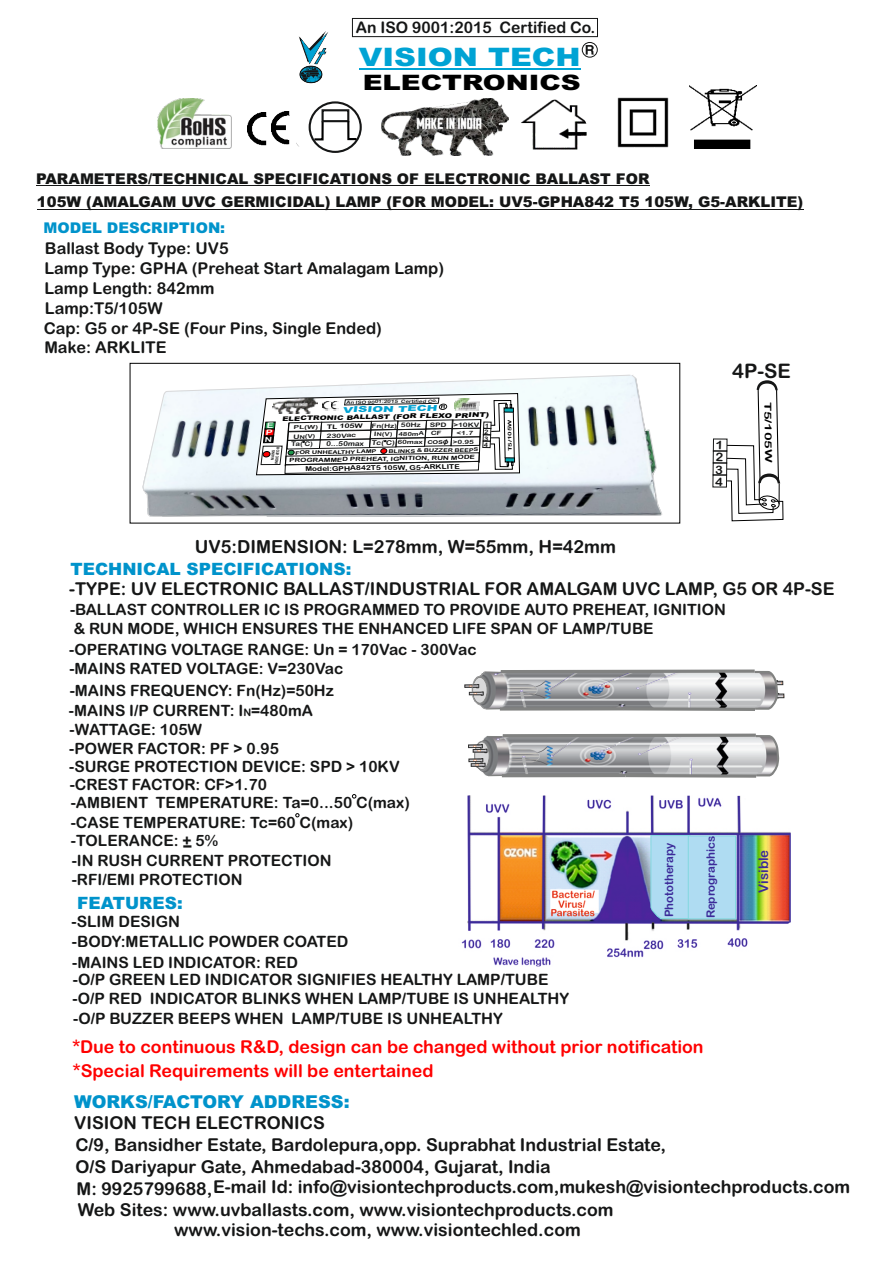
<style>
.page{position:relative;width:893px;height:1263px;background:#fff}
.page>*{position:absolute;margin:0;border:0;box-sizing:border-box;transform-origin:0 0}
.t1{font:900 25.5px "Arial";color:#00a3d4;scale:1.19 1}
.t2{font:25.35px "Arial";color:#151616;scale:1.19 1}
.t3{font:900 21.3px "Arial";color:#000;scale:1.29 1}
.t4{font:20.1px "Arial Rounded MT Bold";color:#151616}
.t5{font:18px "Arial Rounded MT Bold";color:#151616}
.t6{font:17.7px/21.3px "Arial Rounded MT Bold";color:#151616}
.t7{font:17.7px/24.5px "Arial Rounded MT Bold";color:#f00}
.t8{font:900 17.7px "Arial";color:#0093cb}
.t9{font:900 16.95px "Arial";color:#0093cb}
.t10{font:16.2px/20px "Arial Rounded MT Bold";color:#151616}
.t11{font:15.9px "Arial Rounded MT Bold";color:#151616}
.t12{font:15.6px/20.5px "Arial Rounded MT Bold";color:#151616}
.t13{font:900 14.85px/23.5px "Arial";color:#151616}
.t14{font:900 14.85px "Arial";color:#0093cb}
.t15{font:13.2px "Arial Rounded MT Bold";color:#3c2b99}
.t16{font:11.85px/12px "Arial Rounded MT Bold";color:#151616;text-align:justify;scale:1.09 1}
.t17{font:11.7px "Arial Rounded MT Bold";color:#3c2b99}
.t18{font:11.55px "Arial Rounded MT Bold";letter-spacing:-.005em;color:#3c2b99}
.t19{font:9.6px "Arial Rounded MT Bold";color:#000;scale:1.51 1}
.t20{font:italic 900 8.1px "Arial";color:#00a3d4;scale:1.58 1}
.t21{font:6.75px "Arial Rounded MT Bold";color:#151616;scale:1.18 1}
.t22{font:6.6px "Arial Rounded MT Bold";color:#000;scale:1.23 1}
.t23{font:6.6px "Arial Rounded MT Bold";color:#151616;scale:1.22 1}
.t24{font:6.45px "Arial Rounded MT Bold";color:#151616;scale:1.18 1}
.t25{font:italic 900 6.3px "Arial";color:#000;scale:1.36 1}
.t26{font:6.3px/6.4px "Arial Rounded MT Bold";color:#151616;text-align:justify;scale:1.11 1}
.t27{font:6.15px "Arial Rounded MT Bold";color:#151616;scale:1.31 1}
.t28{font:6.15px "Arial Rounded MT Bold";color:#000;scale:1.38 1}
.t29{font:6px "Arial Rounded MT Bold";color:#151616;scale:1.31 1}
.t30{font:6px "Arial Rounded MT Bold";color:#151616;scale:1.36 1}
.t31{font:5.7px "Arial Rounded MT Bold";color:#000;scale:1.36 1}
.t32{font:5.7px "Arial Rounded MT Bold";color:#151616;scale:1.36 1}
.t33{font:5.55px "Arial Rounded MT Bold";color:#151616;scale:1.36 1}
.t34{font:5.4px "Arial Rounded MT Bold";color:#151616;scale:1.54 1}
.t35{font:5.1px "Arial Rounded MT Bold";color:#000;scale:1.36 1}
.t36{font:4.95px "Arial Rounded MT Bold";color:#000;scale:1.52 1}
.t37{font:italic 4.5px "Arial Rounded MT Bold";color:#151616;scale:1.31 1}
.t38{font:4.05px/4.3px "Arial Rounded MT Bold";color:#151616;text-align:center;scale:.78 1}
.s1{font-size:6.6px}
.s2{font-size:6.15px}
.s3{font-size:6px}
.s4{font-size:5.1px}
.s5{font-size:5.4px}
.s6{font-size:5.25px}
.s7{font-size:7.8px}
.s8{font-size:10.35px}
</style>
<div class="page">
<img style="left:158px;top:99px;width:73px;height:49px">
<img style="left:248px;top:112px;width:18px;height:34px">
<img style="left:272px;top:112px;width:18px;height:32px">
<img style="left:521px;top:99px;width:66px;height:51px">
<img style="left:689px;top:85px;width:67px;height:63px">
<img style="left:617px;top:97px;width:52px;height:51px">
<svg style="left:310px;top:119px;width:15px;height:23px"></svg>
<div style="left:309px;top:101px;width:53px;height:52px;border:2px solid #151616;border-radius:50%"></div>
<div style="left:321px;top:109px;width:28px;height:13px;border:2px solid #151616"></div>
<svg style="left:346px;top:119px;width:13px;height:22px"></svg>
<img style="left:382px;top:98px;width:127px;height:58px">
<div style="left:582px;top:42px;width:16px;height:16px;border:1px solid #151616;border-radius:50%"></div>
<svg style="left:586px;top:45px;width:8px;height:10px"></svg>
<hr style="left:359px;top:68px;width:222px;height:1px;background:#00a3d4">
<div style="left:352px;top:18px;width:246px;height:19px;border:1px solid #151616"></div>
<svg style="left:295px;top:813px;width:4px;height:4px"></svg>
<svg style="left:352px;top:794px;width:4px;height:4px"></svg>
<svg style="left:143px;top:375px;width:519px;height:141px"></svg>
<div style="left:130px;top:363px;width:550px;height:160px;border:1px solid #000"></div>
<div style="left:713px;top:439px;width:14px;height:12px;border:1px solid #151616"></div>
<div style="left:713px;top:450px;width:14px;height:13px;border:1px solid #151616"></div>
<div style="left:713px;top:462px;width:14px;height:13px;border:1px solid #151616"></div>
<div style="left:712px;top:474px;width:15px;height:13px;border:1px solid #151616"></div>
<svg style="left:726px;top:380px;width:58px;height:142px"></svg>
<hr style="left:36px;top:185px;width:614px;height:1px;background:#151616">
<hr style="left:37px;top:209px;width:766px;height:1px;background:#151616">
<svg style="left:468px;top:733px;width:312px;height:45px;background:#afb0b2"></svg>
<img style="left:461px;top:795px;width:330px;height:172px">
<svg style="left:650px;top:835px;width:86px;height:85px;background:#abd9ef"></svg>
<svg style="left:464px;top:669px;width:321px;height:42px;background:#b0b1b3"></svg>
<svg style="left:298px;top:31px;width:30px;height:52px"></svg>
<svg style="left:256px;top:393px;width:264px;height:83px"></svg>
<p class="t11" style="left:356px;top:22px;width:241px">An ISO 9001:2015 Certified Co.</p>
<h1 class="t1" style="left:359px;top:48px;width:188px">VISION TECH</h1>
<h3 class="t3" style="left:363px;top:74px;width:171px">ELECTRONICS</h3>
<p class="t13" style="left:36px;top:168px;width:769px">PARAMETERS/TECHNICAL SPECIFICATIONS OF ELECTRONIC BALLAST FOR<br>105W (AMALGAM UVC GERMICIDAL) LAMP (FOR MODEL: UV5-GPHA842 T5 105W, G5-ARKLITE)</p>
<p class="t14" style="left:44px;top:222px;width:183px">MODEL DESCRIPTION:</p>
<p class="t10" style="left:45px;top:240px;width:185px">Ballast Body Type: UV5</p>
<p class="t10" style="left:44px;top:260px;width:401px">Lamp Type: GPHA (Preheat Start Amalagam Lamp)<br>Lamp Length: 842mm</p>
<p class="t10" style="left:44px;top:319px;width:340px">Cap: G5 or 4P-SE (Four Pins, Single Ended)</p>
<p class="t10" style="left:45px;top:299px;width:119px">Lamp:T5/105W</p>
<p class="t10" style="left:44px;top:339px;width:124px">Make: ARKLITE</p>
<p class="t37" style="left:346px;top:401px;width:71px;rotate:-1deg">An ISO 9001:2015 Certified Co.</p>
<p class="t23" style="left:372px;top:440px;width:21px">Tc( C)</p>
<p class="t20" style="left:343px;top:407px;width:61px;rotate:-1deg">VISION TECH</p>
<p class="t25" style="left:282px;top:416px;width:154px;rotate:-1deg">ELECTRONIC BALLAST <span class="s1">(FOR FLEXO PRINT)</span></p>
<p class="t28" style="left:327px;top:424px;width:27px;rotate:-1deg">TL 105W</p>
<p class="t29" style="left:372px;top:423px;width:39px">Fn(Hz) <span class="s2">50Hz</span></p>
<p class="t27" style="left:430px;top:422px;width:39px">SPD &gt;10KV</p>
<p class="t26" style="left:485px;top:423px;width:6px;rotate:3deg">1<br>2<br>3<br>4</p>
<p class="t34" style="left:294px;top:425px;width:17px;rotate:-1deg">PL(W)</p>
<p class="t32" style="left:457px;top:431px;width:14px;rotate:-1deg">&lt;1.7</p>
<p class="t30" style="left:326px;top:433px;width:23px;rotate:-1deg">230Vac</p>
<p class="t33" style="left:374px;top:432px;width:38px;rotate:-1deg"><span class="s3">I</span><span class="s4">N</span><span class="s5">(V)</span> 480mA</p>
<p class="t32" style="left:397px;top:440px;width:20px;rotate:-1deg">60max</p>
<p class="t33" style="left:293px;top:435px;width:18px;rotate:-1deg"><span class="s2">U</span><span class="s6">N</span>(V)</p>
<p class="t35" style="left:427px;top:440px;width:17px;rotate:-1deg">COSO<span class="s7">/</span></p>
<p class="t31" style="left:289px;top:458px;width:138px;rotate:-1deg">PROGRAMMED PREHEAT, IGNITION, RUN MODE</p>
<p class="t32" style="left:453px;top:440px;width:17px;rotate:-1deg">&gt;0.95</p>
<p class="t24" style="left:291px;top:442px;width:20px">Ta( C)</p>
<p class="t21" style="left:326px;top:441px;width:34px">0...50max</p>
<p class="t38" style="left:270px;top:463px;width:24px;rotate:-83deg">MAINS<br>INDICATOR</p>
<p class="t35" style="left:295px;top:451px;width:61px;rotate:-1deg">FOR UNHEALTHY LAMP</p>
<p class="t35" style="left:388px;top:449px;width:67px;rotate:-1deg">BLINKS &amp; BUZZER BEEPS</p>
<p class="t22" style="left:305px;top:466px;width:127px;rotate:-1deg">Model:GPHA842T5 105W, G5-ARKLITE</p>
<p class="t36" style="left:508px;top:451px;width:22px;rotate:-91deg">T5/105W</p>
<p class="t5" style="left:195px;top:540px;width:423px">UV5:DIMENSION: L=278mm, W=55mm, H=42mm</p>
<p class="t9" style="left:71px;top:563px;width:282px">TECHNICAL SPECIFICATIONS:</p>
<p class="t16" style="left:716px;top:440px;width:9px;rotate:2deg">1<br>2<br>3<br>4</p>
<p class="t4" style="left:732px;top:364px;width:60px">4P-SE</p>
<p class="t19" style="left:771px;top:401px;width:42px;rotate:89deg">T5/105W</p>
<p class="t6" style="left:69px;top:579px;width:767px">-TYPE: UV ELECTRONIC BALLAST/INDUSTRIAL FOR AMALGAM UVC LAMP, G5 OR 4P-SE</p>
<p class="t12" style="left:70px;top:602px;width:657px;line-height:18.9px">-BALLAST CONTROLLER IC IS PROGRAMMED TO PROVIDE AUTO PREHEAT, IGNITION &amp; RUN MODE, WHICH ENSURES THE ENHANCED LIFE SPAN OF LAMP/TUBE</p>
<p class="t12" style="left:69px;top:641px;width:409px">-OPERATING VOLTAGE RANGE: Un = 170Vac - 300Vac</p>
<p class="t12" style="left:69px;top:660px;width:276px">-MAINS RATED VOLTAGE: V=230Vac -MAINS FREQUENCY: Fn(Hz)=50Hz -MAINS I/P CURRENT: I<span class="s8">N</span>=480mA</p>
<p class="t12" style="left:70px;top:721px;width:134px">-WATTAGE: 105W</p>
<p class="t12" style="left:69px;top:739px;width:211px">-POWER FACTOR: PF &gt; 0.95</p>
<p class="t12" style="left:69px;top:759px;width:332px;line-height:18px">-SURGE PROTECTION DEVICE: SPD &gt; 10KV -CREST FACTOR: CF&gt;1.70</p>
<p class="t12" style="left:71px;top:813px;width:284px">-CASE TEMPERATURE: Tc=60 C(max)</p>
<p class="t12" style="left:71px;top:793px;width:341px">-AMBIENT TEMPERATURE: Ta=0...50 C(max)</p>
<p class="t12" style="left:71px;top:832px;width:262px;line-height:19.5px">-TOLERANCE: + 5%<br>-IN RUSH CURRENT PROTECTION -RFI/EMI PROTECTION</p>
<h2 class="t2" style="left:183px;top:835px;width:10px">-</h2>
<p class="t9" style="left:77px;top:897px;width:107px">FEATURES:</p>
<p class="t12" style="left:72px;top:913px;width:278px">-SLIM DESIGN<br>-BODY:METALLIC POWDER COATED -MAINS LED INDICATOR: RED</p>
<p class="t12" style="left:72px;top:972px;width:498px;line-height:19px">-O/P GREEN LED INDICATOR SIGNIFIES HEALTHY LAMP/TUBE -O/P RED INDICATOR BLINKS WHEN LAMP/TUBE IS UNHEALTHY -O/P BUZZER BEEPS WHEN LAMP/TUBE IS UNHEALTHY</p>
<p class="t17" style="left:665px;top:917px;width:76px;rotate:-90deg">Phototherapy</p>
<p class="t18" style="left:706px;top:918px;width:84px;rotate:-90deg">Reprographics</p>
<p class="t7" style="left:72px;top:1036px;width:633px">*Due to continuous R&amp;D, design can be changed without prior notification *Special Requirements will be entertained</p>
<p class="t15" style="left:759px;top:893px;width:44px;rotate:-90deg">Visible</p>
<p class="t8" style="left:74px;top:1095px;width:277px">WORKS/FACTORY ADDRESS:</p>
<p class="t6" style="left:74px;top:1114px;width:777px">VISION TECH ELECTRONICS<br>C/9, Bansidher Estate, Bardolepura,opp. Suprabhat Industrial Estate,<br>O/S Dariyapur Gate, Ahmedabad-380004, Gujarat, India<br>M: 9925799688,E-mail Id: info@visiontechproducts.com,mukesh@visiontechproducts.com</p>
<p class="t6" style="left:174px;top:1202px;width:441px;line-height:19.5px;text-indent:-96px">Web Sites: www.uvballasts.com, www.visiontechproducts.com www.vision-techs.com, www.visiontechled.com</p>
</div>
